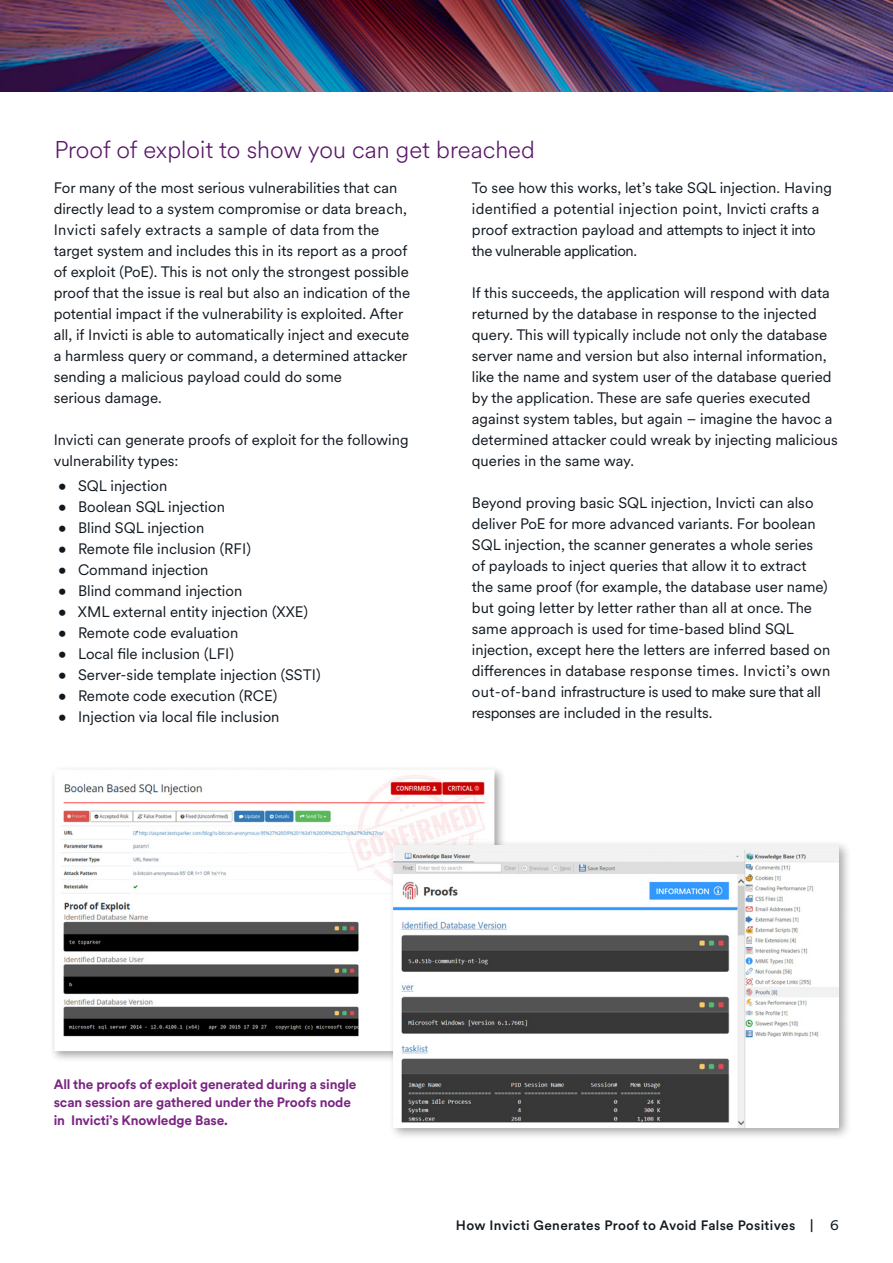
<style>
.page{position:relative;width:893px;height:1263px;background:#fff}
.page>*{position:absolute;margin:0;border:0;box-sizing:border-box;transform-origin:0 0}
.t1{font:300 24px "Circular XX";color:#591769}
.t2{font:15px/21px "Circular XX";color:#101820}
.t3{font:700 13.5px/18px "Circular XX";letter-spacing:-.01em;color:#7a2582}
.t4{font:500 13.5px "Circular XX";letter-spacing:.025em;color:#101820}
.s1{font-weight:400;font-size:15px}
</style>
<div class="page">
<img style="left:0;top:0;width:893px;height:91px">
<div style="left:50px;top:765px;width:456px;height:298px;background:#231f20;opacity:.4"></div>
<img style="left:57px;top:773px;width:434px;height:275px">
<div style="left:388px;top:840px;width:464px;height:301px;background:#231f20;opacity:.4"></div>
<img style="left:394px;top:845px;width:445px;height:283px">
<h1 class="t1" style="left:54px;top:133px;width:482px">Proof of exploit to show you can get breached</h1>
<p class="t2" style="left:54px;top:176px;width:358px">For many of the most serious vulnerabilities that can directly lead to a system compromise or data breach, Invicti safely extracts a sample of data from the target system and includes this in its report as a proof of exploit (PoE). This is not only the strongest possible proof that the issue is real but also an indication of the potential impact if the vulnerability is exploited. After all, if Invicti is able to automatically inject and execute a harmless query or command, a determined attacker sending a malicious payload could do some<br>serious damage.</p>
<p class="t2" style="left:54px;top:428px;width:356px">Invicti can generate proofs of exploit for the following vulnerability types:</p>
<p class="t2" style="left:58px;top:475px;width:111px">• SQL injection</p>
<p class="t2" style="left:58px;top:496px;width:168px">• Boolean SQL injection</p>
<p class="t2" style="left:58px;top:517px;width:148px">• Blind SQL injection</p>
<p class="t2" style="left:58px;top:538px;width:194px">• Remote file inclusion (RFI)</p>
<p class="t2" style="left:58px;top:559px;width:152px">• Command injection</p>
<p class="t2" style="left:58px;top:580px;width:186px">• Blind command injection</p>
<p class="t2" style="left:58px;top:601px;width:251px">• XML external entity injection (XXE)</p>
<p class="t2" style="left:58px;top:622px;width:182px">• Remote code evaluation</p>
<p class="t2" style="left:58px;top:643px;width:177px">• Local file inclusion (LFI)</p>
<p class="t2" style="left:58px;top:664px;width:264px">• Server-side template injection (SSTI)</p>
<p class="t2" style="left:58px;top:685px;width:221px">• Remote code execution (RCE)</p>
<p class="t2" style="left:58px;top:706px;width:223px">• Injection via local file inclusion</p>
<p class="t2" style="left:472px;top:176px;width:362px">To see how this works, let’s take SQL injection. Having identified a potential injection point, Invicti crafts a proof extraction payload and attempts to inject it into the vulnerable application.</p>
<p class="t2" style="left:472px;top:281px;width:368px">If this succeeds, the application will respond with data returned by the database in response to the injected query. This will typically include not only the database server name and version but also internal information, like the name and system user of the database queried by the application. These are safe queries executed against system tables, but again – imagine the havoc a determined attacker could wreak by injecting malicious queries in the same way.</p>
<p class="t2" style="left:472px;top:491px;width:360px">Beyond proving basic SQL injection, Invicti can also deliver PoE for more advanced variants. For boolean SQL injection, the scanner generates a whole series of payloads to inject queries that allow it to extract the same proof (for example, the database user name) but going letter by letter rather than all at once. The same approach is used for time-based blind SQL injection, except here the letters are inferred based on differences in database response times. Invicti’s own out-of-band infrastructure is used to make sure that all responses are included in the results.</p>
<p class="t3" style="left:54px;top:1075px;width:304px">All the proofs of exploit generated during a single scan session are gathered under the Proofs node in Invicti’s Knowledge Base.</p>
<p class="t4" style="left:456px;top:1216px;width:384px">How Invicti Generates Proof to Avoid False Positives | <span class="s1">6</span></p>
</div>
